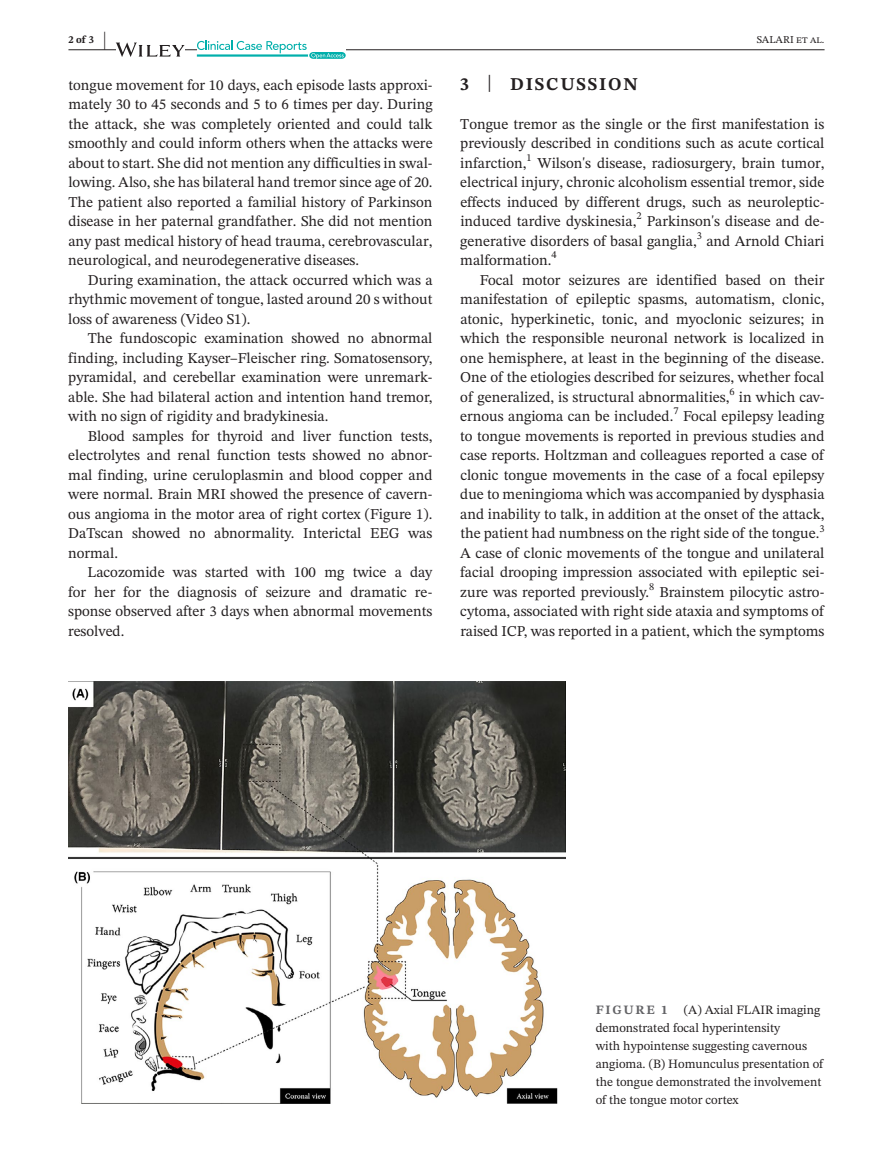
<style>
.page{position:relative;width:893px;height:1174px;background:#fff}
.page>*{position:absolute;margin:0;border:0;box-sizing:border-box;transform-origin:0 0}
.t1{font:700 18px "STIX Two Text";letter-spacing:.1em;color:#231f20}
.t2{font:15px/19.5px "STIX Two Text";color:#231f20;text-align:justify}
.t3{font:12.75px/18px "STIX Two Text";color:#231f20}
.t4{font:700 12.75px "STIX Two Text";letter-spacing:.14em;color:#636366}
.t5{font:10.5px "STIX Two Text";color:#231f20}
.t6{font:700 10.5px "STIX Two Text";color:#231f20}
.s1{font-size:21px}
.s2{font-weight:400;font-size:23.7px}
</style>
<div class="page">
<hr style="left:68px;top:49px;width:756px;height:1px;background:#231f20">
<svg style="left:116px;top:43px;width:69px;height:14px"></svg>
<svg style="left:197px;top:41px;width:149px;height:18px"></svg>
<img style="left:68px;top:681px;width:498px;height:423px">
<p class="t6" style="left:68px;top:32px;width:39px">2 of 3 <span class="s1">|</span></p>
<p class="t5" style="left:757px;top:32px;width:69px">SALARI et al.</p>
<p class="t2" style="left:68px;top:75px;width:366px">tongue movement for 10 days, each episode lasts approxi&shy;mately 30 to 45 seconds and 5 to 6 times per day. During the attack, she was completely oriented and could talk smoothly and could inform others when the attacks were about to start. She did not mention any difficulties in swal&shy;lowing. Also, she has bilateral hand tremor since age of 20.<br>The patient also reported a familial history of Parkinson disease in her paternal grandfather. She did not mention any past medical history of head trauma, cerebrovascular, neurological, and neurodegenerative diseases.</p>
<p class="t2" style="left:68px;top:270px;width:366px;text-indent:20px">During examination, the attack occurred which was a rhythmic movement of tongue, lasted around 20 s without loss of awareness (Video S1).</p>
<p class="t2" style="left:68px;top:328px;width:366px;text-indent:20px">The fundoscopic examination showed no abnormal finding, including Kayser–Fleischer ring. Somatosensory, pyramidal, and cerebellar examination were unremark&shy;able. She had bilateral action and intention hand tremor, with no sign of rigidity and bradykinesia.</p>
<p class="t2" style="left:68px;top:426px;width:366px;text-indent:20px">Blood samples for thyroid and liver function tests, electrolytes and renal function tests showed no abnor&shy;mal finding, urine ceruloplasmin and blood copper and were normal. Brain MRI showed the presence of cavern&shy;ous angioma in the motor area of right cortex (Figure 1).<br>DaTscan showed no abnormality. Interictal EEG was normal.</p>
<p class="t2" style="left:68px;top:562px;width:366px;text-indent:20px">Lacozomide was started with 100 mg twice a day for her for the diagnosis of seizure and dramatic re&shy;sponse observed after 3 days when abnormal movements resolved.</p>
<p class="t1" style="left:460px;top:71px;width:179px">3 <span class="s2">|</span> DISCUSSION</p>
<p class="t2" style="left:460px;top:114px;width:366px">Tongue tremor as the single or the first manifestation is previously described in conditions such as acute cortical infarction,</p>
<p class="t5" style="left:526px;top:150px;width:7px">1</p>
<p class="t2" style="left:460px;top:153px;width:366px;text-indent:77px">Wilson's disease, radiosurgery, brain tumor, electrical injury, chronic alcoholism essential tremor, side effects induced by different drugs, such as neuroleptic&shy;induced tardive dyskinesia,</p>
<p class="t5" style="left:636px;top:208px;width:7px">2</p>
<p class="t2" style="left:460px;top:211px;width:366px;text-indent:186px">Parkinson's disease and de&shy;generative disorders of basal ganglia,</p>
<p class="t5" style="left:697px;top:228px;width:7px">3</p>
<p class="t2" style="left:706px;top:231px;width:120px">and Arnold Chiari</p>
<p class="t2" style="left:460px;top:250px;width:93px">malformation.</p>
<p class="t5" style="left:552px;top:247px;width:7px">4</p>
<p class="t2" style="left:460px;top:270px;width:366px;text-indent:20px">Focal motor seizures are identified based on their manifestation of epileptic spasms, automatism, clonic, atonic, hyperkinetic, tonic, and myoclonic seizures; in which the responsible neuronal network is localized in one hemisphere, at least in the beginning of the disease.<br>One of the etiologies described for seizures, whether focal of generalized, is structural abnormalities,</p>
<p class="t5" style="left:730px;top:384px;width:7px">6</p>
<p class="t2" style="left:739px;top:387px;width:87px">in which cav-</p>
<p class="t2" style="left:460px;top:406px;width:215px">ernous angioma can be included.</p>
<p class="t5" style="left:673px;top:403px;width:7px">7</p>
<p class="t2" style="left:460px;top:406px;width:366px;text-indent:223px">Focal epilepsy leading to tongue movements is reported in previous studies and case reports. Holtzman and colleagues reported a case of clonic tongue movements in the case of a focal epilepsy due to meningioma which was accompanied by dysphasia and inability to talk, in addition at the onset of the attack, the patient had numbness on the right side of the tongue.</p>
<p class="t5" style="left:819px;top:520px;width:7px">3</p>
<p class="t2" style="left:460px;top:543px;width:366px">A case of clonic movements of the tongue and unilateral facial drooping impression associated with epileptic sei&shy;zure was reported previously.</p>
<p class="t5" style="left:649px;top:579px;width:7px">8</p>
<p class="t2" style="left:460px;top:582px;width:366px;text-indent:199px">Brainstem pilocytic astro&shy;cytoma, associated with right side ataxia and symptoms of raised ICP, was reported in a patient, which the symptoms</p>
<p class="t3" style="left:596px;top:1000px;width:229px;text-indent:88px">(A) Axial FLAIR imaging demonstrated focal hyperintensity<br>with hypointense suggesting cavernous angioma. (B) Homunculus presentation of the tongue demonstrated the involvement of the tongue motor cortex</p>
<p class="t4" style="left:596px;top:1000px;width:73px">FIGURE 1</p>
</div>
